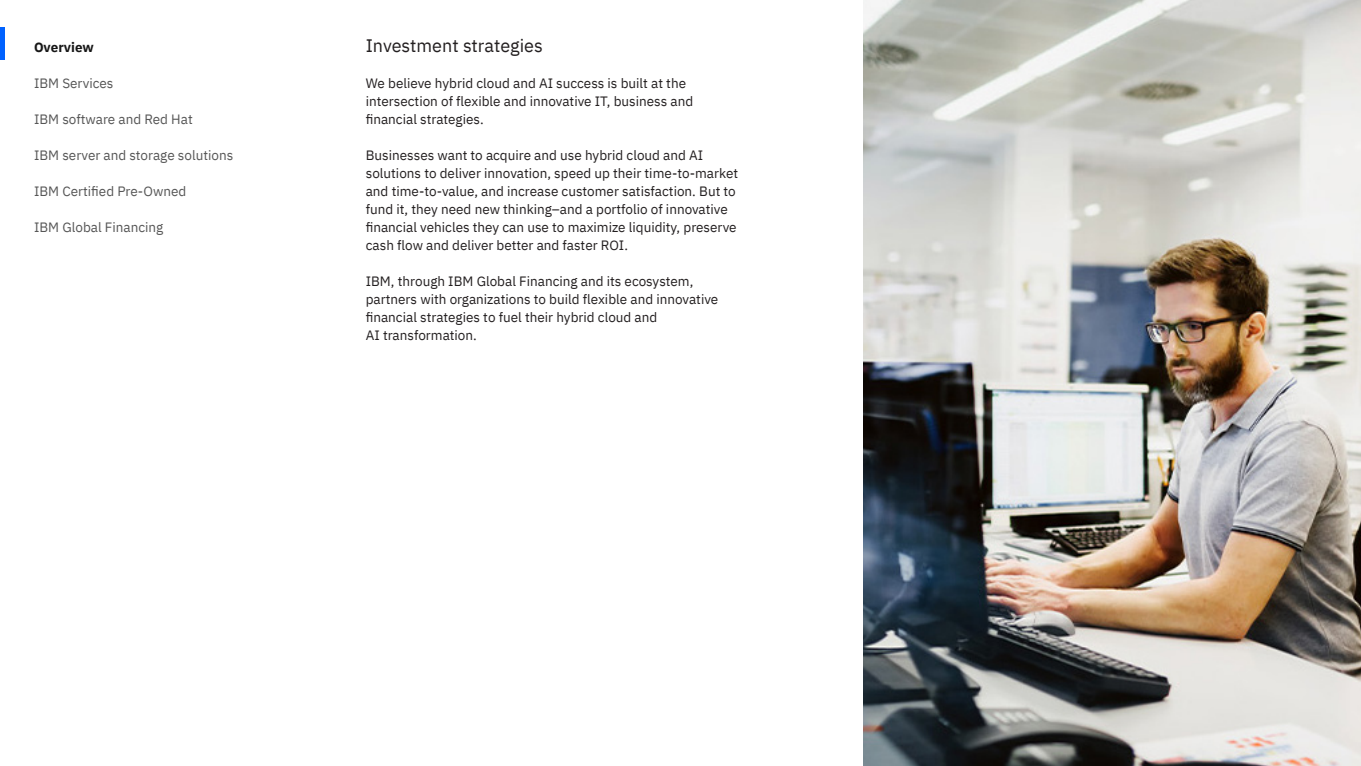
<style>
.page{position:relative;width:1361px;height:766px;background:#fff}
.page>*{position:absolute;margin:0;border:0;box-sizing:border-box;transform-origin:0 0}
.t1{font:18px "IBM Plex Sans";color:#231f20}
.t2{font:13.5px/18px "IBM Plex Sans";color:#231f20}
.t3{font:13.5px "IBM Plex Sans";color:#565656}
.t4{font:700 13.5px "IBM Plex Sans";color:#171717}
</style>
<div class="page">
<hr style="left:0;top:28px;width:4px;height:32px;background:#0062ff">
<img style="left:863px;top:0;width:498px;height:765px">
<p class="t4" style="left:34px;top:36px;width:61px">Overview</p>
<p class="t3" style="left:34px;top:73px;width:81px">IBM Services</p>
<p class="t3" style="left:34px;top:109px;width:160px">IBM software and Red Hat</p>
<p class="t3" style="left:34px;top:145px;width:201px">IBM server and storage solutions</p>
<p class="t3" style="left:34px;top:181px;width:154px">IBM Certified Pre-Owned</p>
<p class="t3" style="left:34px;top:217px;width:131px">IBM Global Financing</p>
<h1 class="t1" style="left:366px;top:32px;width:179px">Investment strategies</h1>
<p class="t2" style="left:366px;top:73px;width:329px">We believe hybrid cloud and AI success is built at the intersection of flexible and innovative IT, business and financial strategies.</p>
<p class="t2" style="left:366px;top:145px;width:374px">Businesses want to acquire and use hybrid cloud and AI solutions to deliver innovation, speed up their time-to-market and time-to-value, and increase customer satisfaction. But to fund it, they need new thinking–and a portfolio of innovative financial vehicles they can use to maximize liquidity, preserve cash flow and deliver better and faster ROI.</p>
<p class="t2" style="left:366px;top:271px;width:354px">IBM, through IBM Global Financing and its ecosystem, partners with organizations to build flexible and innovative financial strategies to fuel their hybrid cloud and<br>AI transformation.</p>
</div>
